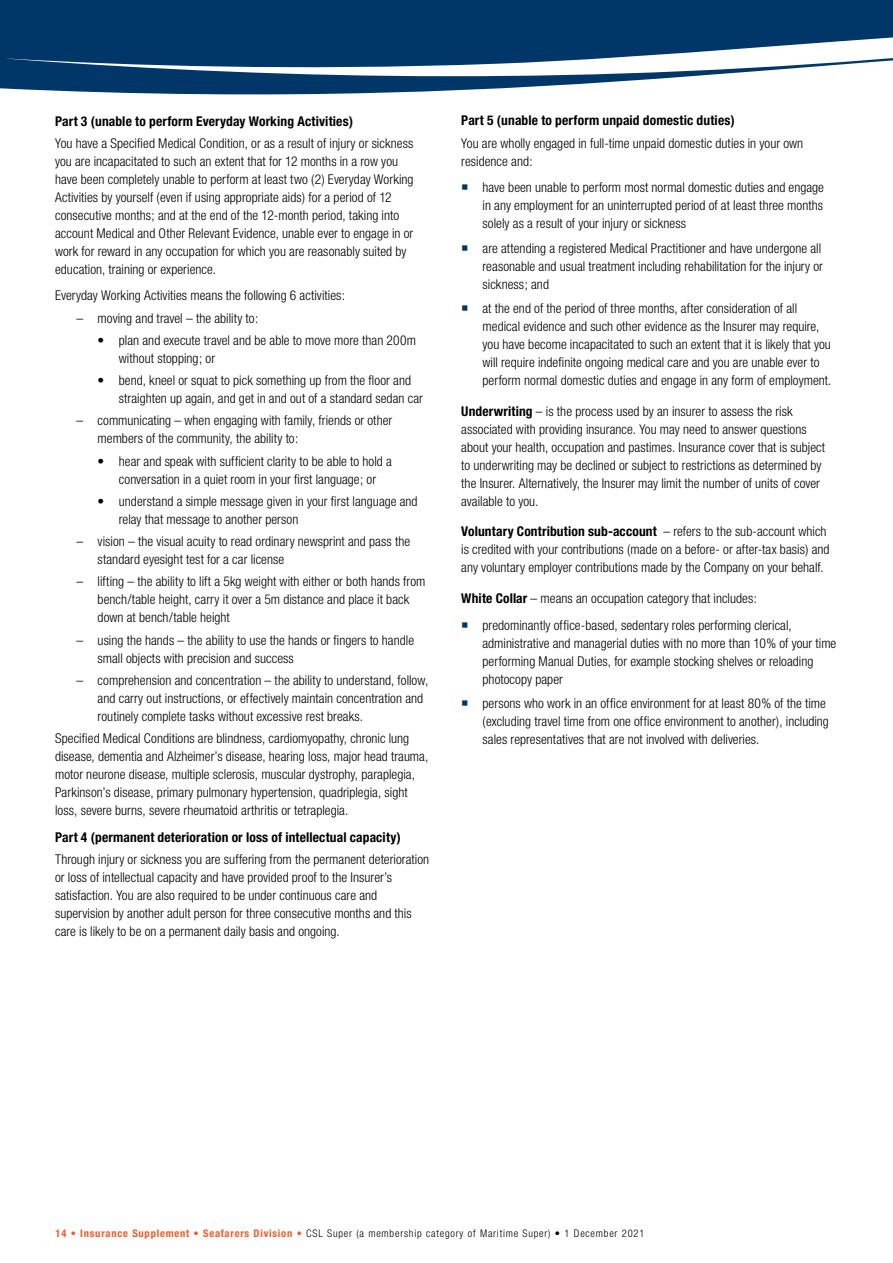
<style>
.page{position:relative;width:893px;height:1263px;background:#fff}
.page>*{position:absolute;margin:0;border:0;box-sizing:border-box;transform-origin:0 0}
.t1{font:300 condensed 13.5px/18px "Helvetica Neue";letter-spacing:.005em;color:#000}
.t2{font:700 condensed 13.5px "Helvetica Neue";letter-spacing:.01em;color:#000}
.t3{font:300 condensed 10.5px "Helvetica Neue";letter-spacing:.075em;color:#000}
.s1{font-weight:700}
.s2{font-weight:700;color:#f15a2a}
.s3{color:#f15a2a}
</style>
<div class="page">
<svg style="left:0;top:0;width:893px;height:95px;fill:#003768"></svg>
<p class="t2" style="left:55px;top:113px;width:300px">Part 3 (unable to perform Everyday Working Activities)</p>
<p class="t1" style="left:55px;top:134px;width:360px">You have a Specified Medical Condition, or as a result of injury or sickness you are incapacitated to such an extent that for 12 months in a row you have been completely unable to perform at least two (2) Everyday Working Activities by yourself (even if using appropriate aids) for a period of 12 consecutive months; and at the end of the 12-month period, taking into account Medical and Other Relevant Evidence, unable ever to engage in or work for reward in any occupation for which you are reasonably suited by education, training or experience.</p>
<p class="t1" style="left:55px;top:286px;width:292px">Everyday Working Activities means the following 6 activities:</p>
<p class="t1" style="left:76px;top:309px;width:183px">– moving and travel – the ability to:</p>
<p class="t1" style="left:119px;top:331px;width:299px;text-indent:-21px">• plan and execute travel and be able to move more than 200m without stopping; or</p>
<p class="t1" style="left:119px;top:371px;width:306px;text-indent:-21px">• bend, kneel or squat to pick something up from the floor and straighten up again, and get in and out of a standard sedan car</p>
<p class="t1" style="left:98px;top:411px;width:296px;text-indent:-21px">– communicating – when engaging with family, friends or other members of the community, the ability to:</p>
<p class="t1" style="left:98px;top:452px;width:296px;text-align:center">• hear and speak with sufficient clarity to be able to hold a conversation in a quiet room in your first language; or</p>
<p class="t1" style="left:119px;top:492px;width:300px;text-indent:-21px">• understand a simple message given in your first language and relay that message to another person</p>
<p class="t1" style="left:98px;top:532px;width:314px;text-indent:-21px">– vision – the visual acuity to read ordinary newsprint and pass the standard eyesight test for a car license</p>
<p class="t1" style="left:98px;top:572px;width:329px;text-indent:-21px">– lifting – the ability to lift a 5kg weight with either or both hands from bench/table height, carry it over a 5m distance and place it back down at bench/table height</p>
<p class="t1" style="left:98px;top:631px;width:318px;text-indent:-21px">– using the hands – the ability to use the hands or fingers to handle small objects with precision and success</p>
<p class="t1" style="left:98px;top:671px;width:332px;text-indent:-21px">– comprehension and concentration – the ability to understand, follow, and carry out instructions, or effectively maintain concentration and routinely complete tasks without excessive rest breaks.</p>
<p class="t1" style="left:55px;top:729px;width:375px">Specified Medical Conditions are blindness, cardiomyopathy, chronic lung disease, dementia and Alzheimer’s disease, hearing loss, major head trauma, motor neurone disease, multiple sclerosis, muscular dystrophy, paraplegia, Parkinson’s disease, primary pulmonary hypertension, quadriplegia, sight loss, severe burns, severe rheumatoid arthritis or tetraplegia.</p>
<p class="t2" style="left:55px;top:828px;width:347px">Part 4 (permanent deterioration or loss of intellectual capacity)</p>
<p class="t1" style="left:55px;top:850px;width:376px">Through injury or sickness you are suffering from the permanent deterioration or loss of intellectual capacity and have provided proof to the Insurer’s satisfaction. You are also required to be under continuous care and supervision by another adult person for three consecutive months and this care is likely to be on a permanent daily basis and ongoing.</p>
<p class="t2" style="left:461px;top:112px;width:275px">Part 5 (unable to perform unpaid domestic duties)</p>
<p class="t1" style="left:461px;top:134px;width:343px">You are wholly engaged in full-time unpaid domestic duties in your own residence and:</p>
<p class="t1" style="left:483px;top:178px;width:343px;text-align:justify">have been unable to perform most normal domestic duties and engage in any employment for an uninterrupted period of at least three months solely as a result of your injury or sickness</p>
<p class="t1" style="left:483px;top:239px;width:342px">are attending a registered Medical Practitioner and have undergone all reasonable and usual treatment including rehabilitation for the injury or sickness; and</p>
<p class="t1" style="left:483px;top:299px;width:350px">at the end of the period of three months, after consideration of all medical evidence and such other evidence as the Insurer may require, you have become incapacitated to such an extent that it is likely that you will require indefinite ongoing medical care and you are unable ever to perform normal domestic duties and engage in any form of employment.</p>
<p class="t1" style="left:461px;top:402px;width:365px"><span class="s1">Underwriting</span> – is the process used by an insurer to assess the risk associated with providing insurance. You may need to answer questions about your health, occupation and pastimes. Insurance cover that is subject to underwriting may be declined or subject to restrictions as determined by the Insurer. Alternatively, the Insurer may limit the number of units of cover available to you.</p>
<p class="t1" style="left:461px;top:522px;width:370px"><span class="s1">Voluntary Contribution sub-account</span> – refers to the sub-account which is credited with your contributions (made on a before- or after-tax basis) and any voluntary employer contributions made by the Company on your behalf.</p>
<p class="t1" style="left:483px;top:585px;width:311px;line-height:26.5px;text-indent:-21px"><span class="s1">White Collar</span> – means an occupation category that includes: predominantly office-based, sedentary roles performing clerical,</p>
<p class="t1" style="left:483px;top:634px;width:355px">administrative and managerial duties with no more than 10% of your time performing Manual Duties, for example stocking shelves or reloading photocopy paper</p>
<p class="t1" style="left:483px;top:694px;width:348px">persons who work in an office environment for at least 80% of the time (excluding travel time from one office environment to another), including sales representatives that are not involved with deliveries.</p>
<p class="t3" style="left:56px;top:1227px;width:590px"><span class="s2">14 • Insurance Supplement • Seafarers Division</span> <span class="s3">•</span> CSL Super (a membership category of Maritime Super) • 1 December 2021</p>
</div>
